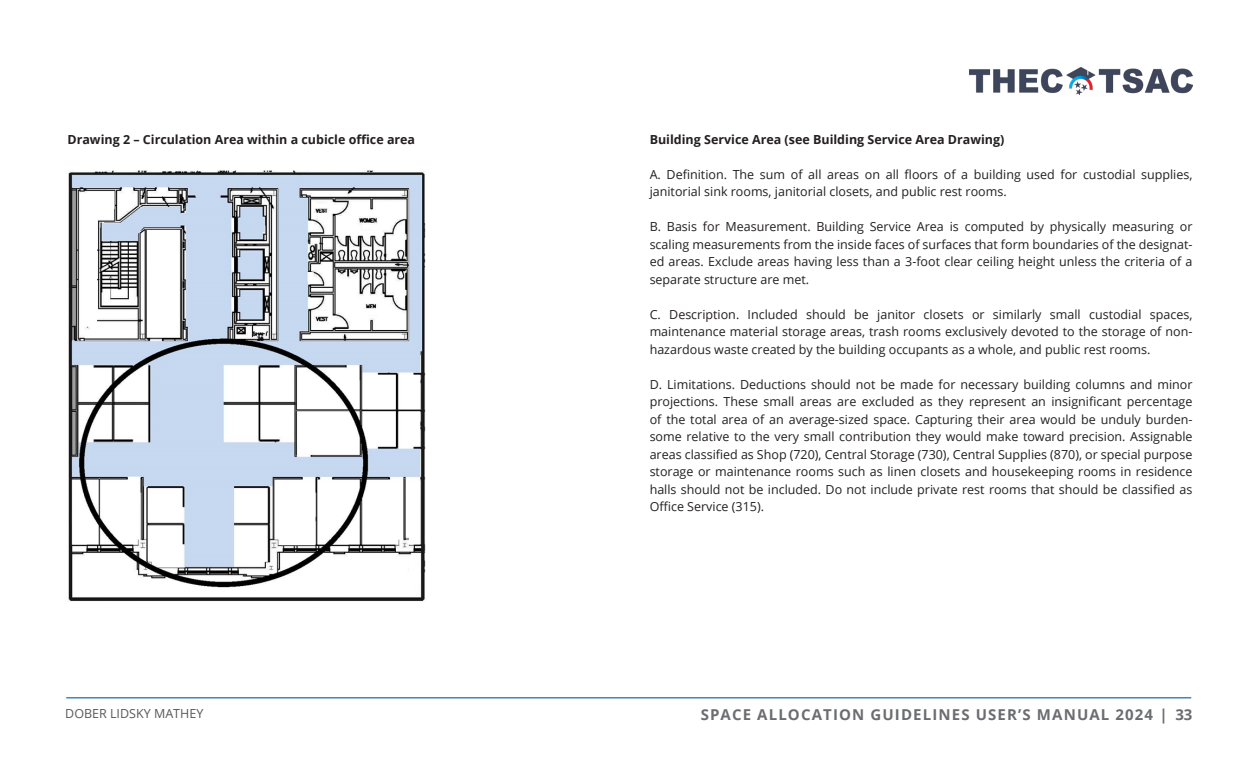
<style>
.page{position:relative;width:1260px;height:765px;background:#fff}
.page>*{position:absolute;margin:0;border:0;box-sizing:border-box;transform-origin:0 0}
.t1{font:700 15px "Open Sans";letter-spacing:.075em;color:#6c6d70}
.Text{font:12.5px/17.5px "Open Sans";color:#231f20;text-align:justify}
.Text-2{font:700 12.5px "Open Sans";color:#231f20}
.t2{font:12.5px "Open Sans";color:#57585a}
</style>
<div class="page">
<img style="left:68px;top:170px;width:358px;height:431px">
<img style="left:969px;top:68px;width:223px;height:27px">
<hr style="left:66px;top:697px;width:1125px;height:1px;background:#1770af">
<p class="Text-2" style="left:68px;top:130px;width:349px">Drawing 2 – Circulation Area within a cubicle office area</p>
<p class="Text-2" style="left:650px;top:130px;width:356px">Building Service Area (see Building Service Area Drawing)</p>
<p class="Text" style="left:650px;top:165px;width:544px">A. Definition. The sum of all areas on all floors of a building used for custodial supplies, janitorial sink rooms, janitorial closets, and public rest rooms.</p>
<p class="Text" style="left:650px;top:218px;width:544px">B. Basis for Measurement. Building Service Area is computed by physically measuring or scaling measurements from the inside faces of surfaces that form boundaries of the designat&shy;ed areas. Exclude areas having less than a 3-foot clear ceiling height unless the criteria of a separate structure are met.</p>
<p class="Text" style="left:650px;top:305px;width:544px">C. Description. Included should be janitor closets or similarly small custodial spaces, maintenance material storage areas, trash rooms exclusively devoted to the storage of non&shy;hazardous waste created by the building occupants as a whole, and public rest rooms.</p>
<p class="Text" style="left:650px;top:375px;width:544px">D. Limitations. Deductions should not be made for necessary building columns and minor projections. These small areas are excluded as they represent an insignificant percentage of the total area of an average-sized space. Capturing their area would be unduly burden&shy;some relative to the very small contribution they would make toward precision. Assignable areas classified as Shop (720), Central Storage (730), Central Supplies (870), or special purpose storage or maintenance rooms such as linen closets and housekeeping rooms in residence halls should not be included. Do not include private rest rooms that should be classified as Office Service (315).</p>
<p class="t2" style="left:65px;top:705px;width:140px">DOBER LIDSKY MATHEY</p>
<p class="t1" style="left:701px;top:704px;width:493px">SPACE ALLOCATION GUIDELINES USER’S MANUAL 2024 | 33</p>
</div>
